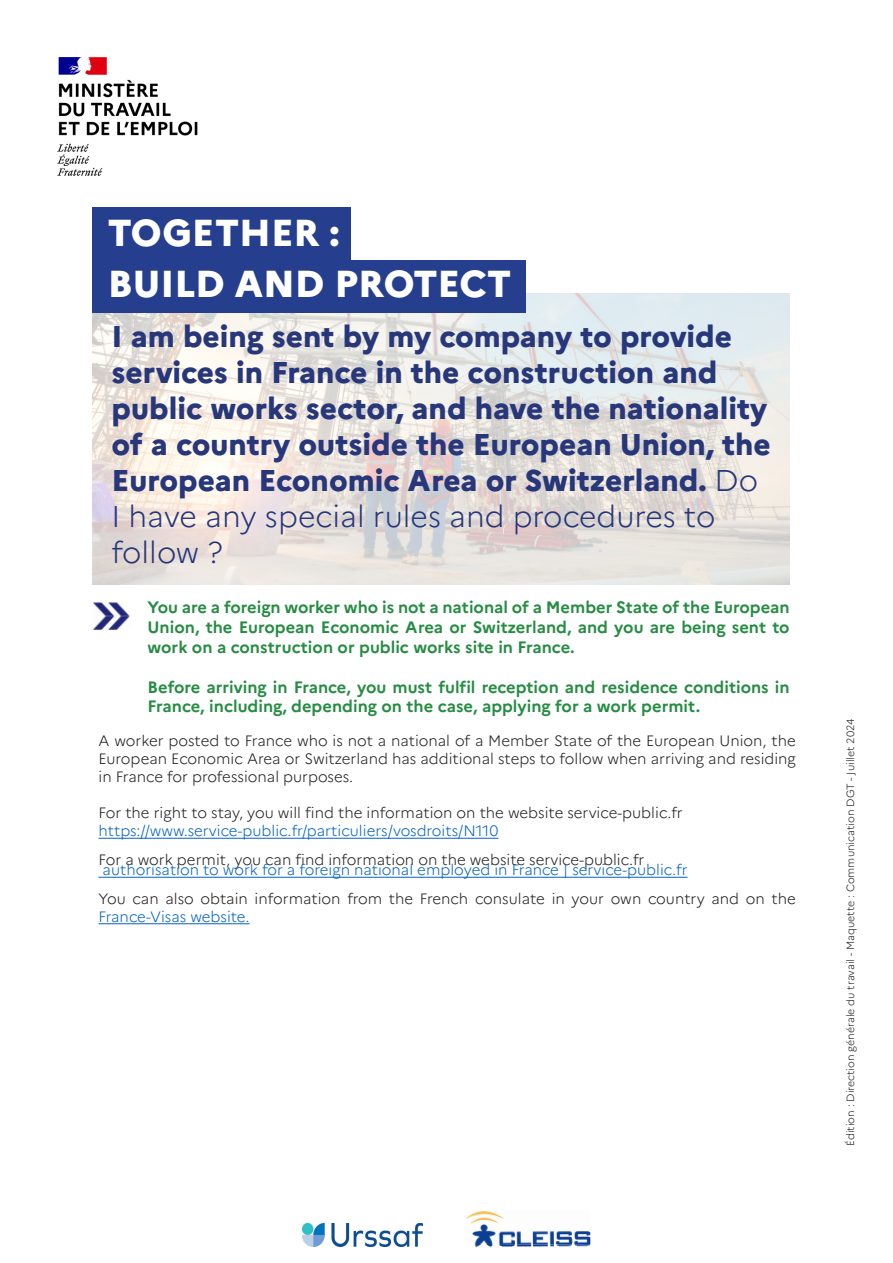
<style>
.page{position:relative;width:893px;height:1263px;background:#fff}
.page>*{position:absolute;margin:0;border:0;box-sizing:border-box;transform-origin:0 0}
.t1{font:800 37.5px "Marianne";color:#fff}
.t2{font:800 30px/36px "Marianne";color:#28377a}
.t3{font:300 30px "Marianne";color:#28377a}
.t4{font:700 16.5px/19.8px "Marianne";color:#268c43;text-align:justify}
.t5{font:300 15px/18px "Marianne";color:#231f20;text-align:justify}
.t6{font:300 15px "Marianne";color:#0563c1}
.t7{font:300 10.5px "Marianne";color:#231f20}
.s1{font-weight:300}
.s2{color:#0563c1}
</style>
<div class="page">
<img style="left:92px;top:293px;width:698px;height:291px">
<div style="left:92px;top:260px;width:434px;height:52px;background:#253f8e"></div>
<div style="left:92px;top:207px;width:259px;height:53px;background:#253f8e"></div>
<img style="left:93px;top:601px;width:38px;height:29px">
<hr style="left:99px;top:838px;width:399px;height:1px;background:#0563c1">
<hr style="left:99px;top:877px;width:588px;height:1px;background:#0563c1">
<hr style="left:99px;top:923px;width:151px;height:1px;background:#0563c1">
<img style="left:466px;top:1211px;width:124px;height:36px">
<img style="left:303px;top:1223px;width:119px;height:23px">
<img style="left:58px;top:57px;width:140px;height:119px">
<p class="t1" style="left:108px;top:203px;width:233px">TOGETHER :</p>
<p class="t1" style="left:108px;top:255px;width:405px">BUILD AND PROTECT</p>
<p class="t2" style="left:112px;top:315px;width:661px">I am being sent by my company to provide services in France in the construction and public works sector, and have the nationality of a country outside the European Union, the European Economic Area or Switzerland. <span class="s1">Do I have any special rules and procedures to</span></p>
<p class="t3" style="left:112px;top:529px;width:112px">follow ?</p>
<p class="t4" style="left:148px;top:596px;width:644px">You are a foreign worker who is not a national of a Member State of the European Union, the European Economic Area or Switzerland, and you are being sent to work on a construction or public works site in France.</p>
<p class="t4" style="left:148px;top:675px;width:644px">Before arriving in France, you must fulfil reception and residence conditions in<br>France, including, depending on the case, applying for a work permit.</p>
<p class="t5" style="left:99px;top:731px;width:699px">A worker posted to France who is not a national of a Member State of the European Union, the European Economic Area or Switzerland has additional steps to follow when arriving and residing in France for professional purposes.</p>
<p class="t5" style="left:99px;top:803px;width:586px">For the right to stay, you will find the information on the website service-public.fr</p>
<p class="t6" style="left:99px;top:819px;width:401px">https://www.service-public.fr/particuliers/vosdroits/N110</p>
<p class="t5" style="left:99px;top:849px;width:547px">For a work permit, you can find information on the website service-public.fr</p>
<p class="t6" style="left:103px;top:858px;width:586px">authorisation to work for a foreign national employed in France | service-public.fr</p>
<p class="t5" style="left:99px;top:888px;width:699px">You can also obtain information from the French consulate in your own country and on the<br><span class="s2">France-Visas website.</span></p>
<p class="t7" style="left:842px;top:1146px;width:428px;rotate:-90deg">Édition : Direction générale du travail - Maquette : Communication DGT - Juillet 2024</p>
</div>
